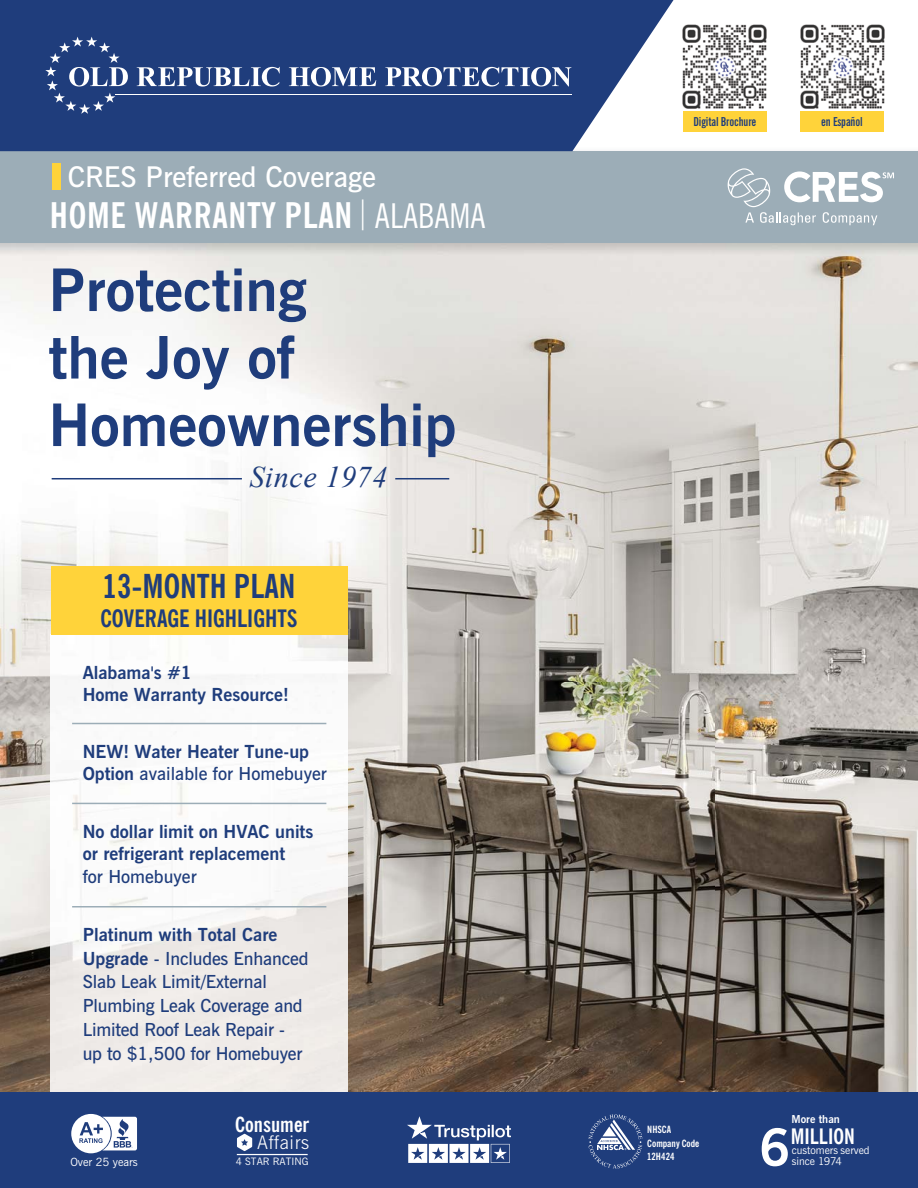
<style>
.page{position:relative;width:918px;height:1188px;background:#fff}
.page>*{position:absolute;margin:0;border:0;box-sizing:border-box;transform-origin:0 0}
.t1{font:700 58.5px/67.5px "News Gothic BT";color:#1f3d7c}
.t2{font:700 51.45px "News Gothic BT";color:#fff}
.t3{font:700 condensed 35.4px "News Gothic BT";letter-spacing:.02em;color:#fff}
.t4{font:700 condensed 33px "News Gothic BT";color:#1f3d7c}
.t5{font:italic 30px "Times New Roman";letter-spacing:.02em;color:#1f3d7c}
.t6{font:600 28.5px "News Gothic BT";color:#fff}
.t7{font:700 condensed 24px "News Gothic BT";color:#1f3d7c}
.t8{font:700 condensed 21.3px "News Gothic BT";color:#fff}
.t9{font:700 condensed 20.85px "News Gothic BT";color:#fff}
.t10{font:300 18.75px "News Gothic BT";letter-spacing:.03em;color:#fff}
.t11{font:600 18px/24px "News Gothic BT";letter-spacing:-.01em;color:#1f3d7c}
.t12{font:700 18px/22.5px "News Gothic BT";color:#1f3d7c}
.t13{font:700 extra-condensed 12.3px "News Gothic BT";letter-spacing:-.01em;color:#1f3d7c}
.t14{font:11.4px "News Gothic BT";color:#fff}
.t15{font:700 10.95px "News Gothic BT";color:#fff}
.t16{font:10.8px "News Gothic BT";color:#fff}
.t17{font:10.2px "News Gothic BT";letter-spacing:.005em;color:#fff}
.t18{font:700 condensed 10.05px/13.5px "News Gothic BT";color:#fff}
.s1{font-weight:300;font-stretch:normal;font-size:30.75px}
.s2{font-weight:400;font-size:34.2px}
.s3{font-weight:600}
.s4{font-weight:700}
</style>
<div class="page">
<img style="left:0;top:256px;width:714px;height:426px">
<img style="left:714px;top:256px;width:204px;height:837px">
<img style="left:0;top:682px;width:51px;height:411px">
<img style="left:348px;top:682px;width:315px;height:374px">
<img style="left:663px;top:682px;width:52px;height:411px">
<img style="left:348px;top:1056px;width:316px;height:37px">
<img style="left:51px;top:635px;width:297px;height:458px">
<div style="left:51px;top:567px;width:297px;height:68px;background:#ffd33a"></div>
<div style="left:0;top:1093px;width:918px;height:95px;background:#1f3d7c"></div>
<svg style="left:588px;top:1114px;width:54px;height:54px"></svg>
<hr style="left:52px;top:478px;width:190px;height:1px;background:#1f3d7c">
<hr style="left:395px;top:478px;width:54px;height:1px;background:#1f3d7c">
<svg style="left:407px;top:1116px;width:104px;height:47px"></svg>
<svg style="left:71px;top:1114px;width:66px;height:39px"></svg>
<svg style="left:237px;top:1134px;width:15px;height:17px"></svg>
<hr style="left:237px;top:1154px;width:71px;height:1px;background:#fff">
<hr style="left:72px;top:723px;width:254px;height:1px;background:#9cadb7">
<hr style="left:72px;top:803px;width:254px;height:1px;background:#9cadb7">
<hr style="left:72px;top:906px;width:254px;height:2px;background:#9cadb7">
<div style="left:0;top:151px;width:918px;height:92px;background:#9cadb7"></div>
<svg style="left:0;top:0;width:683px;height:151px;background:#355088"></svg>
<svg style="left:137px;top:67px;width:143px;height:20px"></svg>
<svg style="left:289px;top:67px;width:87px;height:20px"></svg>
<svg style="left:385px;top:67px;width:186px;height:20px"></svg>
<svg style="left:45px;top:37px;width:83px;height:77px;background:#3f598e"></svg>
<hr style="left:115px;top:94px;width:456px;height:1px;background:#fff">
<div style="left:52px;top:164px;width:9px;height:26px;background:#ffd33a"></div>
<svg style="left:728px;top:168px;width:166px;height:57px"></svg>
<div style="left:679px;top:20px;width:92px;height:93px;background:linear-gradient(to right,#fff,#fff)"></div>
<img style="left:681px;top:23px;width:88px;height:88px">
<div style="left:796px;top:20px;width:92px;height:93px;background:linear-gradient(to right,#fff,#fff)"></div>
<img style="left:798px;top:23px;width:88px;height:88px">
<div style="left:683px;top:112px;width:84px;height:20px;background:#ffd33a"></div>
<div style="left:800px;top:112px;width:84px;height:20px;background:#ffd33a"></div>
<h3 class="t6" style="left:68px;top:160px;width:310px">CRES Preferred Coverage</h3>
<h3 class="t3" style="left:50px;top:193px;width:437px">HOME WARRANTY PLAN<span class="s1">|</span> <span class="s2">ALABAMA</span></h3>
<h1 class="t1" style="left:48px;top:256px;width:409px">Protecting<br>the Joy of<br>Homeownership</h1>
<h3 class="t5" style="left:249px;top:457px;width:139px">Since 1974</h3>
<h3 class="t4" style="left:103px;top:566px;width:194px">13-MONTH PLAN</h3>
<h3 class="t7" style="left:101px;top:604px;width:198px">COVERAGE HIGHLIGHTS</h3>
<p class="t12" style="left:83px;top:661px;width:208px">Alabama's #1<br>Home Warranty Resource!</p>
<p class="t12" style="left:83px;top:740px;width:246px">NEW! Water Heater Tune-up<br>Option <span class="s3">available for Homebuyer</span></p>
<p class="t12" style="left:83px;top:820px;width:232px">No dollar limit on HVAC units or refrigerant replacement</p>
<p class="t11" style="left:83px;top:864px;width:115px">for Homebuyer</p>
<p class="t11" style="left:83px;top:922px;width:227px"><span class="s4">Platinum with Total Care<br>Upgrade</span> - Includes Enhanced<br>Slab Leak Limit/External<br>Plumbing Leak Coverage and<br>Limited Roof Leak Repair - up to $1,500 for Homebuyer</p>
<p class="t13" style="left:694px;top:115px;width:64px">Digital Brochure</p>
<p class="t13" style="left:821px;top:115px;width:43px">en Español</p>
<p class="t15" style="left:791px;top:1112px;width:50px">More than</p>
<p class="t8" style="left:791px;top:1123px;width:65px">MILLION</p>
<p class="t9" style="left:235px;top:1111px;width:75px">Consumer</p>
<p class="t10" style="left:257px;top:1131px;width:53px">Affairs</p>
<p class="t17" style="left:236px;top:1155px;width:74px">4 STAR RATING</p>
<p class="t18" style="left:647px;top:1123px;width:54px">NHSCA<br>Company Code<br>12H424</p>
<h2 class="t2" style="left:759px;top:1116px;width:33px">6</h2>
<p class="t16" style="left:792px;top:1144px;width:80px">customers served</p>
<p class="t14" style="left:70px;top:1155px;width:69px">Over 25 years</p>
<p class="t16" style="left:792px;top:1155px;width:52px">since 1974</p>
</div>
